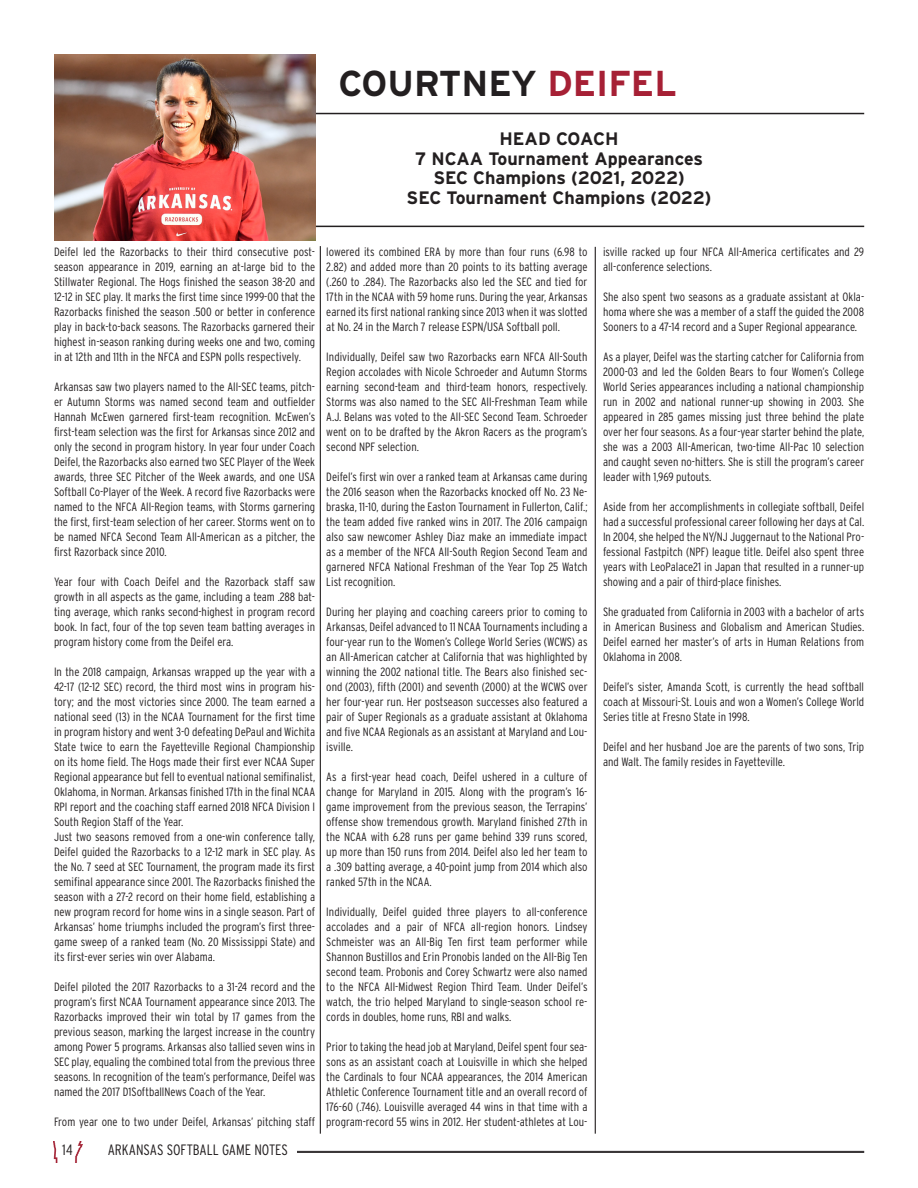
<style>
.page{position:relative;width:918px;height:1188px;background:#fff}
.page>*{position:absolute;margin:0;border:0;box-sizing:border-box;transform-origin:0 0}
.t1{font:700 36px "Interstate";color:#231f20}
.t2{font:700 18px "Interstate";color:#231f20}
.t3{font:300 15px "Interstate Condensed";color:#231f20}
.t4{font:300 12px/15px "Interstate Condensed";color:#231f20;text-align:justify}
.s1{color:#a62035}
</style>
<div class="page">
<img style="left:54px;top:1141px;width:29px;height:21px">
<svg style="left:54px;top:1155px;width:29px;height:1px"></svg>
<hr style="left:297px;top:1151px;width:567px;height:1px;background:#231f20">
<hr style="left:297px;top:1152px;width:567px;height:1px;background:#231f20">
<hr style="left:320px;top:246px;width:1px;height:888px;background:#231f20">
<img style="left:54px;top:55px;width:261px;height:185px">
<hr style="left:595px;top:247px;width:1px;height:887px;background:#231f20">
<hr style="left:316px;top:113px;width:548px;height:1px;background:#231f20">
<hr style="left:316px;top:226px;width:548px;height:1px;background:#231f20">
<p class="t1" style="left:338px;top:64px;width:340px">COURTNEY <span class="s1">DEIFEL</span></p>
<p class="t2" style="left:499px;top:129px;width:121px">HEAD COACH</p>
<p class="t2" style="left:415px;top:148px;width:289px">7 NCAA Tournament Appearances</p>
<p class="t2" style="left:433px;top:168px;width:253px">SEC Champions (2021, 2022)</p>
<p class="t2" style="left:407px;top:187px;width:306px">SEC Tournament Champions (2022)</p>
<p class="t4" style="left:54px;top:244px;width:263px">Deifel led the Razorbacks to their third consecutive post&shy;season appearance in 2019, earning an at-large bid to the Stillwater Regional. The Hogs finished the season 38-20 and 12-12 in SEC play. It marks the first time since 1999-00 that the Razorbacks finished the season .500 or better in conference play in back-to-back seasons. The Razorbacks garnered their highest in-season ranking during weeks one and two, coming in at 12th and 11th in the NFCA and ESPN polls respectively.</p>
<p class="t4" style="left:54px;top:379px;width:263px">Arkansas saw two players named to the All-SEC teams, pitch&shy;er Autumn Storms was named second team and outfielder Hannah McEwen garnered first-team recognition. McEwen’s first-team selection was the first for Arkansas since 2012 and only the second in program history. In year four under Coach Deifel, the Razorbacks also earned two SEC Player of the Week awards, three SEC Pitcher of the Week awards, and one USA Softball Co-Player of the Week. A record five Razorbacks were named to the NFCA All-Region teams, with Storms garnering the first, first-team selection of her career. Storms went on to be named NFCA Second Team All-American as a pitcher, the first Razorback since 2010.</p>
<p class="t4" style="left:54px;top:574px;width:263px">Year four with Coach Deifel and the Razorback staff saw growth in all aspects as the game, including a team .288 bat&shy;ting average, which ranks second-highest in program record book. In fact, four of the top seven team batting averages in program history come from the Deifel era.</p>
<p class="t4" style="left:54px;top:664px;width:263px">In the 2018 campaign, Arkansas wrapped up the year with a 42-17 (12-12 SEC) record, the third most wins in program his&shy;tory; and the most victories since 2000. The team earned a national seed (13) in the NCAA Tournament for the first time in program history and went 3-0 defeating DePaul and Wichita State twice to earn the Fayetteville Regional Championship on its home field. The Hogs made their first ever NCAA Super Regional appearance but fell to eventual national semifinalist, Oklahoma, in Norman. Arkansas finished 17th in the final NCAA RPI report and the coaching staff earned 2018 NFCA Division I South Region Staff of the Year.</p>
<p class="t4" style="left:54px;top:829px;width:263px">Just two seasons removed from a one-win conference tally, Deifel guided the Razorbacks to a 12-12 mark in SEC play. As the No. 7 seed at SEC Tournament, the program made its first semifinal appearance since 2001. The Razorbacks finished the season with a 27-2 record on their home field, establishing a new program record for home wins in a single season. Part of Arkansas’ home triumphs included the program’s first three&shy;game sweep of a ranked team (No. 20 Mississippi State) and its first-ever series win over Alabama.</p>
<p class="t4" style="left:54px;top:979px;width:263px">Deifel piloted the 2017 Razorbacks to a 31-24 record and the program’s first NCAA Tournament appearance since 2013. The Razorbacks improved their win total by 17 games from the previous season, marking the largest increase in the country among Power 5 programs. Arkansas also tallied seven wins in SEC play, equaling the combined total from the previous three seasons. In recognition of the team’s performance, Deifel was named the 2017 D1SoftballNews Coach of the Year.</p>
<p class="t4" style="left:54px;top:1114px;width:263px">From year one to two under Deifel, Arkansas’ pitching staff</p>
<p class="t3" style="left:62px;top:1141px;width:12px">14</p>
<p class="t3" style="left:108px;top:1141px;width:182px">ARKANSAS SOFTBALL GAME NOTES</p>
<p class="t4" style="left:326px;top:244px;width:263px">lowered its combined ERA by more than four runs (6.98 to 2.82) and added more than 20 points to its batting average (.260 to .284). The Razorbacks also led the SEC and tied for 17th in the NCAA with 59 home runs. During the year, Arkansas earned its first national ranking since 2013 when it was slotted at No. 24 in the March 7 release ESPN/USA Softball poll.</p>
<p class="t4" style="left:326px;top:349px;width:263px">Individually, Deifel saw two Razorbacks earn NFCA All-South Region accolades with Nicole Schroeder and Autumn Storms earning second-team and third-team honors, respectively.<br>Storms was also named to the SEC All-Freshman Team while A.J. Belans was voted to the All-SEC Second Team. Schroeder went on to be drafted by the Akron Racers as the program’s second NPF selection.</p>
<p class="t4" style="left:326px;top:469px;width:263px">Deifel’s first win over a ranked team at Arkansas came during the 2016 season when the Razorbacks knocked off No. 23 Ne&shy;braska, 11-10, during the Easton Tournament in Fullerton, Calif.; the team added five ranked wins in 2017. The 2016 campaign also saw newcomer Ashley Diaz make an immediate impact as a member of the NFCA All-South Region Second Team and garnered NFCA National Freshman of the Year Top 25 Watch List recognition.</p>
<p class="t4" style="left:326px;top:604px;width:263px">During her playing and coaching careers prior to coming to Arkansas, Deifel advanced to 11 NCAA Tournaments including a four-year run to the Women’s College World Series (WCWS) as an All-American catcher at California that was highlighted by winning the 2002 national title. The Bears also finished sec&shy;ond (2003), fifth (2001) and seventh (2000) at the WCWS over her four-year run. Her postseason successes also featured a pair of Super Regionals as a graduate assistant at Oklahoma and five NCAA Regionals as an assistant at Maryland and Lou&shy;isville.</p>
<p class="t4" style="left:326px;top:769px;width:263px">As a first-year head coach, Deifel ushered in a culture of change for Maryland in 2015. Along with the program’s 16- game improvement from the previous season, the Terrapins’ offense show tremendous growth. Maryland finished 27th in the NCAA with 6.28 runs per game behind 339 runs scored, up more than 150 runs from 2014. Deifel also led her team to a .309 batting average, a 40-point jump from 2014 which also ranked 57th in the NCAA.</p>
<p class="t4" style="left:326px;top:904px;width:263px">Individually, Deifel guided three players to all-conference accolades and a pair of NFCA all-region honors. Lindsey Schmeister was an All-Big Ten first team performer while Shannon Bustillos and Erin Pronobis landed on the All-Big Ten second team. Probonis and Corey Schwartz were also named to the NFCA All-Midwest Region Third Team. Under Deifel’s watch, the trio helped Maryland to single-season school re&shy;cords in doubles, home runs, RBI and walks.</p>
<p class="t4" style="left:326px;top:1039px;width:263px">Prior to taking the head job at Maryland, Deifel spent four sea&shy;sons as an assistant coach at Louisville in which she helped the Cardinals to four NCAA appearances, the 2014 American Athletic Conference Tournament title and an overall record of 176-60 (.746). Louisville averaged 44 wins in that time with a program-record 55 wins in 2012. Her student-athletes at Lou-</p>
<p class="t4" style="left:603px;top:244px;width:263px">isville racked up four NFCA All-America certificates and 29 all-conference selections.</p>
<p class="t4" style="left:603px;top:289px;width:263px">She also spent two seasons as a graduate assistant at Okla&shy;homa where she was a member of a staff the guided the 2008<br>Sooners to a 47-14 record and a Super Regional appearance.</p>
<p class="t4" style="left:603px;top:349px;width:263px">As a player, Deifel was the starting catcher for California from 2000-03 and led the Golden Bears to four Women’s College World Series appearances including a national championship run in 2002 and national runner-up showing in 2003. She appeared in 285 games missing just three behind the plate over her four seasons. As a four-year starter behind the plate, she was a 2003 All-American, two-time All-Pac 10 selection and caught seven no-hitters. She is still the program’s career leader with 1,969 putouts.</p>
<p class="t4" style="left:603px;top:499px;width:263px">Aside from her accomplishments in collegiate softball, Deifel had a successful professional career following her days at Cal.<br>In 2004, she helped the NY/NJ Juggernaut to the National Pro&shy;fessional Fastpitch (NPF) league title. Deifel also spent three years with LeoPalace21 in Japan that resulted in a runner-up showing and a pair of third-place finishes.</p>
<p class="t4" style="left:603px;top:604px;width:263px">She graduated from California in 2003 with a bachelor of arts in American Business and Globalism and American Studies.<br>Deifel earned her master’s of arts in Human Relations from Oklahoma in 2008.</p>
<p class="t4" style="left:603px;top:679px;width:263px">Deifel’s sister, Amanda Scott, is currently the head softball coach at Missouri-St. Louis and won a Women’s College World Series title at Fresno State in 1998.</p>
<p class="t4" style="left:603px;top:739px;width:263px">Deifel and her husband Joe are the parents of two sons, Trip and Walt. The family resides in Fayetteville.</p>
</div>
